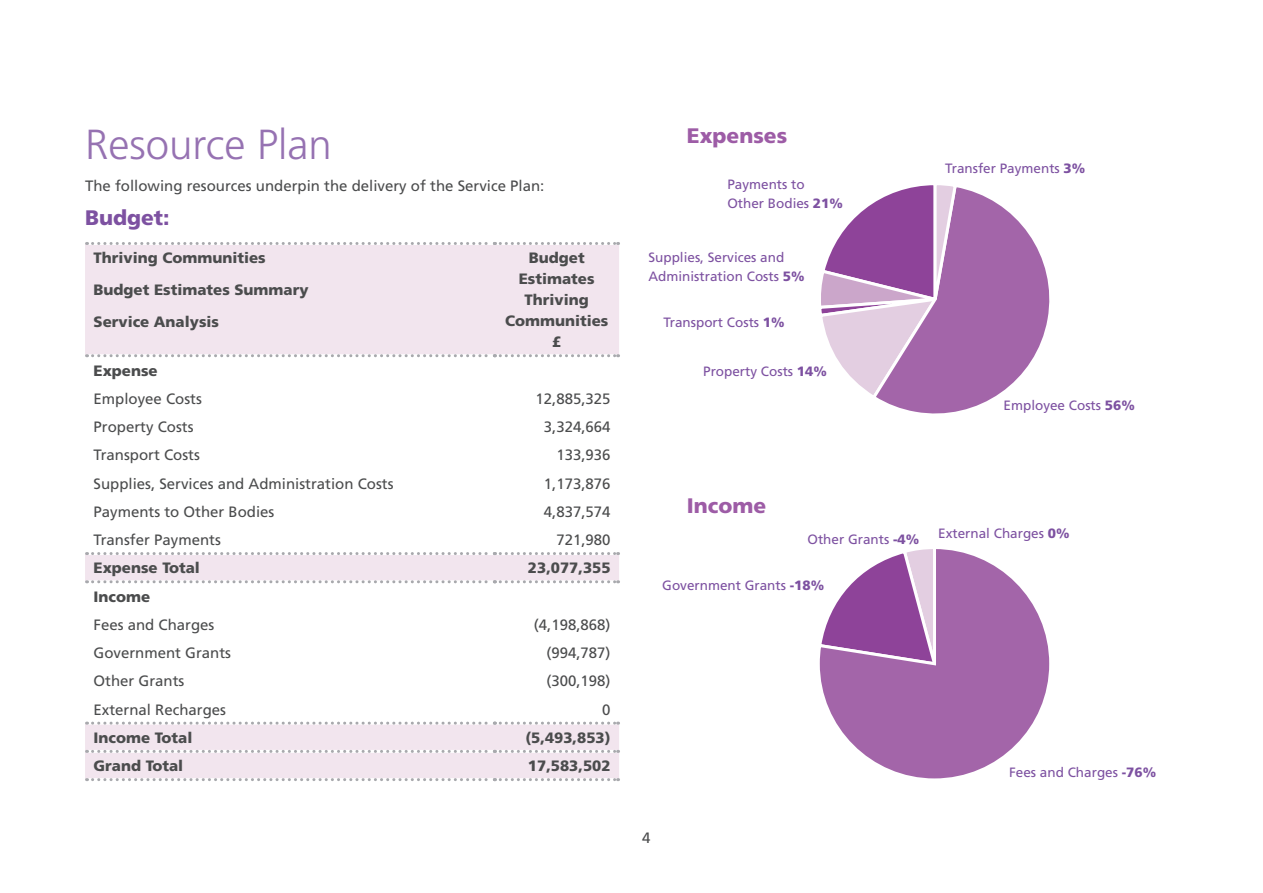
<style>
.page{position:relative;width:1263px;height:893px;background:#fff}
.page>*{position:absolute;margin:0;border:0;box-sizing:border-box;transform-origin:0 0}
.t1{font:300 42px "Frutiger LT Pro";color:#9672b2}
.t2{font:900 21px "Frutiger LT Pro";color:#9d5ca6}
.t3{font:900 21px "Frutiger LT Pro";color:#7d51a1}
.t4{font:15px "Frutiger LT Pro";color:#4b4c4d}
.t5{font:900 15px/21px "Frutiger LT Pro";color:#4b4c4d}
.t6{font:13.5px/19.5px "Frutiger LT Pro";color:#7d51a1}
.s1{font-weight:900}
</style>
<div class="page">
<svg style="left:85px;top:243px;width:534px;height:537px"></svg>
<svg style="left:87px;top:354px;width:532px;height:3px"></svg>
<svg style="left:87px;top:242px;width:532px;height:3px"></svg>
<svg style="left:87px;top:552px;width:532px;height:3px"></svg>
<svg style="left:87px;top:580px;width:532px;height:3px"></svg>
<svg style="left:87px;top:722px;width:532px;height:3px"></svg>
<svg style="left:87px;top:750px;width:532px;height:3px"></svg>
<svg style="left:87px;top:778px;width:532px;height:3px"></svg>
<svg style="left:821px;top:185px;width:229px;height:229px"></svg>
<svg style="left:819px;top:549px;width:231px;height:230px"></svg>
<h1 class="t1" style="left:85px;top:120px;width:248px">Resource Plan</h1>
<p class="t4" style="left:85px;top:177px;width:461px">The following resources underpin the delivery of the Service Plan:</p>
<h2 class="t3" style="left:85px;top:205px;width:86px">Budget:</h2>
<p class="t5" style="left:94px;top:242px;width:217px;line-height:31.7px">Thriving Communities<br>Budget Estimates Summary<br>Service Analysis</p>
<p class="t5" style="left:505px;top:247px;width:105px;text-align:center">Budget<br>Estimates<br>Thriving<br>Communities £</p>
<p class="t5" style="left:94px;top:360px;width:66px">Expense</p>
<p class="t4" style="left:94px;top:390px;width:110px">Employee Costs</p>
<p class="t4" style="left:535px;top:390px;width:77px">12,885,325</p>
<p class="t4" style="left:94px;top:418px;width:102px">Property Costs</p>
<p class="t4" style="left:544px;top:418px;width:68px">3,324,664</p>
<p class="t4" style="left:94px;top:446px;width:108px">Transport Costs</p>
<p class="t4" style="left:556px;top:446px;width:56px">133,936</p>
<p class="t4" style="left:94px;top:474px;width:302px">Supplies, Services and Administration Costs</p>
<p class="t4" style="left:544px;top:474px;width:68px">1,173,876</p>
<p class="t4" style="left:94px;top:503px;width:182px">Payments to Other Bodies</p>
<p class="t4" style="left:544px;top:503px;width:68px">4,837,574</p>
<p class="t4" style="left:94px;top:531px;width:129px">Transfer Payments</p>
<p class="t4" style="left:556px;top:531px;width:56px">721,980</p>
<p class="t5" style="left:94px;top:558px;width:108px">Expense Total</p>
<p class="t5" style="left:528px;top:558px;width:84px">23,077,355</p>
<p class="t5" style="left:94px;top:586px;width:58px">Income</p>
<p class="t4" style="left:94px;top:616px;width:122px">Fees and Charges</p>
<p class="t4" style="left:534px;top:616px;width:78px">(4,198,868)</p>
<p class="t4" style="left:94px;top:644px;width:139px">Government Grants</p>
<p class="t4" style="left:546px;top:644px;width:66px">(994,787)</p>
<p class="t4" style="left:94px;top:672px;width:92px">Other Grants</p>
<p class="t4" style="left:546px;top:672px;width:66px">(300,198)</p>
<p class="t4" style="left:94px;top:701px;width:134px">External Recharges</p>
<p class="t4" style="left:602px;top:701px;width:10px">0</p>
<p class="t5" style="left:94px;top:727px;width:100px">Income Total</p>
<p class="t5" style="left:525px;top:727px;width:87px">(5,493,853)</p>
<p class="t5" style="left:94px;top:755px;width:91px">Grand Total</p>
<p class="t5" style="left:528px;top:755px;width:84px">17,583,502</p>
<h2 class="t2" style="left:687px;top:123px;width:102px">Expenses</h2>
<p class="t6" style="left:727px;top:174px;width:117px">Payments to<br>Other Bodies <span class="s1">21%</span></p>
<p class="t6" style="left:648px;top:247px;width:158px">Supplies, Services and<br>Administration Costs <span class="s1">5%</span></p>
<p class="t6" style="left:663px;top:313px;width:123px">Transport Costs <span class="s1">1%</span></p>
<p class="t6" style="left:703px;top:362px;width:125px">Property Costs <span class="s1">14%</span></p>
<h2 class="t2" style="left:687px;top:493px;width:81px">Income</h2>
<p class="t6" style="left:945px;top:159px;width:142px">Transfer Payments <span class="s1">3%</span></p>
<p class="t6" style="left:1003px;top:395px;width:133px">Employee Costs <span class="s1">56%</span></p>
<p class="t6" style="left:807px;top:530px;width:113px">Other Grants <span class="s1">-4%</span></p>
<p class="t6" style="left:938px;top:523px;width:133px">External Charges <span class="s1">0%</span></p>
<p class="t6" style="left:662px;top:576px;width:164px">Government Grants <span class="s1">-18%</span></p>
<p class="t4" style="left:642px;top:828px;width:10px">4</p>
<p class="t6" style="left:1009px;top:762px;width:149px">Fees and Charges <span class="s1">-76%</span></p>
</div>
